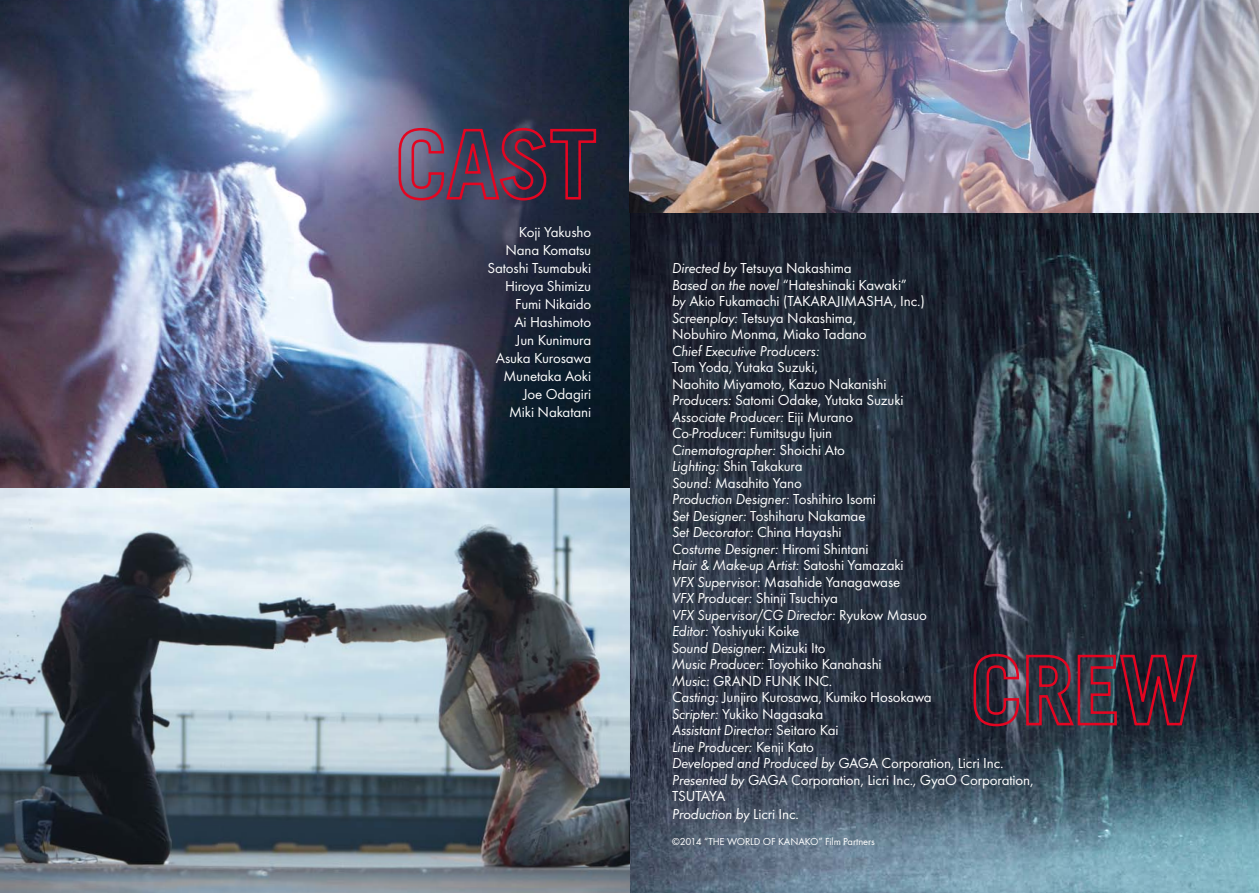
<style>
.page{position:relative;width:1259px;height:893px;background:#fff}
.page>*{position:absolute;margin:0;border:0;box-sizing:border-box;transform-origin:0 0}
.t1{font:15px/16.5px "Futura T";letter-spacing:-.01em;color:#fff}
.t2{font:italic 15px "Futura T";letter-spacing:-.01em;color:#fff}
.t3{font:10.5px "Futura T";letter-spacing:-.01em;color:#fff}
.s1{font-style:italic}
.s2{font-style:normal}
</style>
<div class="page">
<img style="left:629px;top:213px;width:630px;height:680px">
<img style="left:0;top:0;width:629px;height:488px">
<img style="left:0;top:488px;width:629px;height:405px">
<svg style="left:397px;top:127px;width:200px;height:75px"></svg>
<svg style="left:972px;top:652px;width:226px;height:76px"></svg>
<img style="left:629px;top:0;width:630px;height:213px">
<p class="t1" style="left:487px;top:223px;width:105px;line-height:18px;text-align:right">Koji Yakusho<br>Nana Komatsu<br>Satoshi Tsumabuki<br>Hiroya Shimizu<br>Fumi Nikaido<br>Ai Hashimoto<br>Jun Kunimura<br>Asuka Kurosawa<br>Munetaka Aoki<br>Joe Odagiri<br>Miki Nakatani</p>
<p class="t1" style="left:672px;top:260px;width:254px"><span class="s1">Directed by</span> Tetsuya Nakashima<br><span class="s1">Based on the novel</span> “Hateshinaki Kawaki” <span class="s1">by</span> Akio Fukamachi (TAKARAJIMASHA, Inc.)<br><span class="s1">Screenplay:</span> Tetsuya Nakashima,<br>Nobuhiro Monma, Miako Tadano</p>
<p class="t2" style="left:672px;top:342px;width:149px">Chief Executive Producers:</p>
<p class="t1" style="left:672px;top:359px;width:363px">Tom Yoda, Yutaka Suzuki,<br>Naohito Miyamoto, Kazuo Nakanishi<br><span class="s1">Producers:</span> Satomi Odake, Yutaka Suzuki<br><span class="s1">Associate Producer:</span> Eiji Murano<br><span class="s1">Co-Producer:</span> Fumitsugu Ijuin<br><span class="s1">Cinematographer:</span> Shoichi Ato<br><span class="s1">Lighting:</span> Shin Takakura<br><span class="s1">Sound:</span> Masahito Yano<br><span class="s1">Production Designer:</span> Toshihiro Isomi<br><span class="s1">Set Designer:</span> Toshiharu Nakamae<br><span class="s1">Set Decorator:</span> China Hayashi<br><span class="s1">Costume Designer:</span> Hiromi Shintani<br><span class="s1">Hair &amp; Make-up Artist:</span> Satoshi Yamazaki<br><span class="s1">VFX Supervisor:</span> Masahide Yanagawase<br><span class="s1">VFX Producer:</span> Shinji Tsuchiya<br><span class="s1">VFX Supervisor/CG Director:</span> Ryukow Masuo<br><span class="s1">Editor:</span> Yoshiyuki Koike<br><span class="s1">Sound Designer:</span> Mizuki Ito<br><span class="s1">Music Producer:</span> Toyohiko Kanahashi<br><span class="s1">Music:</span> GRAND FUNK INC.<br><span class="s1">Casting:</span> Junjiro Kurosawa, Kumiko Hosokawa<br><span class="s1">Scripter:</span> Yukiko Nagasaka<br><span class="s1">Assistant Director:</span> Seitaro Kai<br><span class="s1">Line Producer:</span> Kenji Kato<br><span class="s1">Developed and Produced by</span> GAGA Corporation, Licri Inc.<br><span class="s1">Presented by</span> GAGA Corporation, Licri Inc., GyaO Corporation, TSUTAYA</p>
<p class="t2" style="left:672px;top:805px;width:128px">Production by <span class="s2">Licri Inc.</span></p>
<p class="t3" style="left:672px;top:835px;width:204px">©2014 “THE WORLD OF KANAKO” Film Partners</p>
</div>
